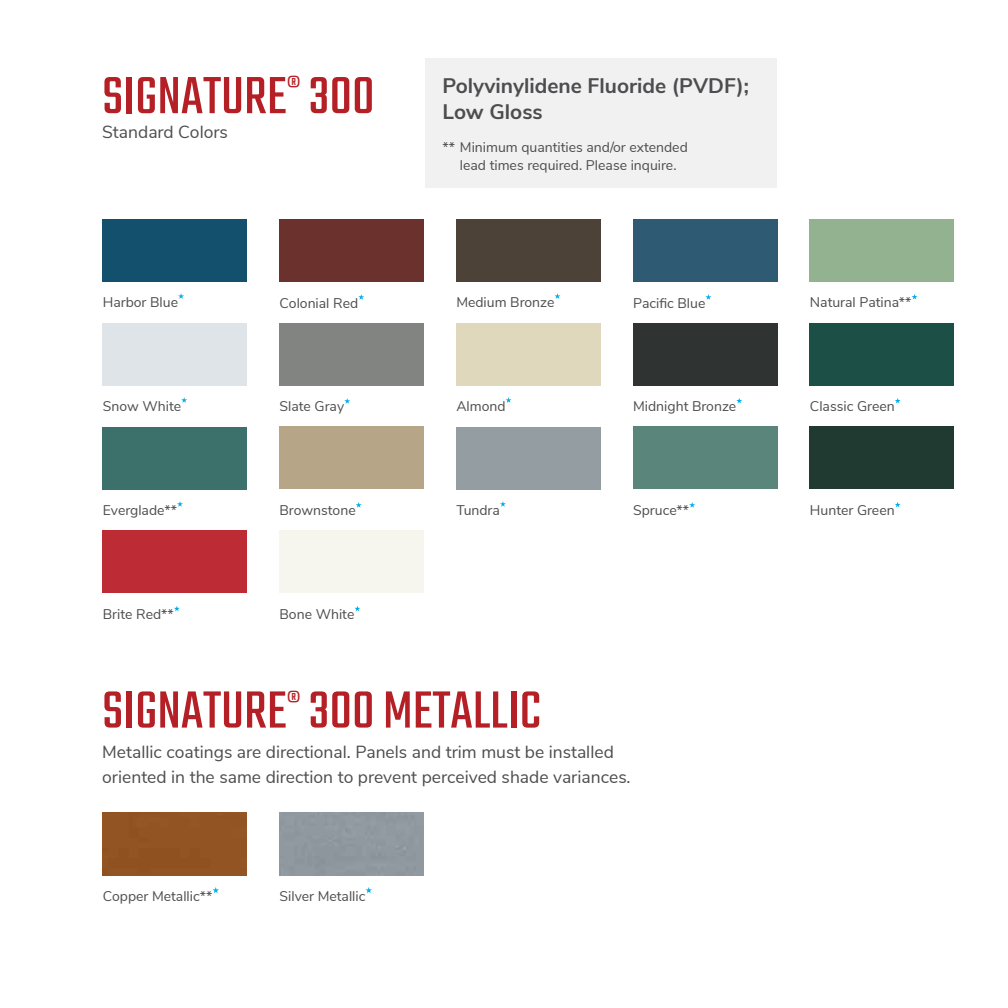
<style>
.page{position:relative;width:1008px;height:1008px;background:#fff}
.page>*{position:absolute;margin:0;border:0;box-sizing:border-box;transform-origin:0 0}
.t1{font:57.75px "Teko";color:#b42025}
.t2{font:700 21px/26.2px "Nunito Sans";color:#4d4d4f}
.t3{font:17.5px/24.5px "Nunito Sans";color:#4d4d4f}
.t4{font:14px/17.5px "Nunito Sans";color:#4d4d4f;text-align:center}
</style>
<div class="page">
<div style="left:425px;top:58px;width:352px;height:130px;background:#f1f1f2"></div>
<div style="left:280px;top:219px;width:144px;height:63px;background:#6b322d"></div>
<svg style="left:358px;top:294px;width:6px;height:6px"></svg>
<div style="left:456px;top:219px;width:144px;height:63px;background:#4d4238"></div>
<svg style="left:555px;top:293px;width:5px;height:6px"></svg>
<div style="left:633px;top:219px;width:144px;height:63px;background:#2e5b73"></div>
<svg style="left:705px;top:294px;width:6px;height:6px"></svg>
<div style="left:810px;top:219px;width:144px;height:63px;background:#93b28f"></div>
<svg style="left:912px;top:294px;width:6px;height:6px"></svg>
<div style="left:103px;top:219px;width:144px;height:63px;background:#12506d"></div>
<svg style="left:178px;top:293px;width:6px;height:6px"></svg>
<div style="left:280px;top:323px;width:144px;height:63px;background:#828482"></div>
<svg style="left:344px;top:398px;width:6px;height:6px"></svg>
<div style="left:456px;top:323px;width:144px;height:63px;background:#dfd8bd"></div>
<svg style="left:506px;top:397px;width:6px;height:6px"></svg>
<div style="left:633px;top:323px;width:144px;height:63px;background:#2f3433"></div>
<svg style="left:736px;top:398px;width:6px;height:5px"></svg>
<div style="left:810px;top:323px;width:144px;height:63px;background:#1c5047"></div>
<svg style="left:895px;top:398px;width:6px;height:5px"></svg>
<div style="left:103px;top:323px;width:144px;height:63px;background:#dfe4e8"></div>
<svg style="left:181px;top:397px;width:6px;height:6px"></svg>
<div style="left:280px;top:530px;width:144px;height:63px;background:#f6f5ee"></div>
<svg style="left:354px;top:606px;width:6px;height:5px"></svg>
<svg style="left:174px;top:606px;width:6px;height:5px"></svg>
<div style="left:103px;top:530px;width:144px;height:63px;background:#bd2c34"></div>
<div style="left:280px;top:426px;width:144px;height:63px;background:#b7a587"></div>
<svg style="left:356px;top:502px;width:6px;height:6px"></svg>
<div style="left:456px;top:427px;width:144px;height:63px;background:#939da2"></div>
<svg style="left:500px;top:501px;width:6px;height:6px"></svg>
<div style="left:633px;top:426px;width:144px;height:63px;background:#59857b"></div>
<svg style="left:689px;top:502px;width:6px;height:6px"></svg>
<div style="left:810px;top:426px;width:144px;height:63px;background:#203931"></div>
<svg style="left:895px;top:502px;width:6px;height:5px"></svg>
<div style="left:103px;top:427px;width:144px;height:63px;background:#3b706b"></div>
<svg style="left:177px;top:501px;width:6px;height:6px"></svg>
<svg style="left:365px;top:887px;width:7px;height:6px"></svg>
<svg style="left:212px;top:887px;width:7px;height:6px"></svg>
<div style="left:103px;top:812px;width:144px;height:63px;background:#925423"></div>
<h1 class="t1" style="left:102px;top:63px;width:274px">SIGNATURE<sup>®</sup> 300</h1>
<p class="t3" style="left:102px;top:118px;width:127px">Standard Colors</p>
<h2 class="t2" style="left:442px;top:71px;width:308px">Polyvinylidene Fluoride (PVDF);<br>Low Gloss</h2>
<p class="t4" style="left:442px;top:138px;width:247px">** Minimum quantities and/or extended lead times required. Please inquire.</p>
<p class="t4" style="left:103px;top:292px;width:77px">Harbor Blue</p>
<p class="t4" style="left:280px;top:293px;width:80px">Colonial Red</p>
<p class="t4" style="left:456px;top:292px;width:100px">Medium Bronze</p>
<p class="t4" style="left:633px;top:293px;width:74px">Pacific Blue</p>
<p class="t4" style="left:810px;top:293px;width:103px">Natural Patina**</p>
<p class="t4" style="left:103px;top:396px;width:80px">Snow White</p>
<p class="t4" style="left:280px;top:397px;width:66px">Slate Gray</p>
<p class="t4" style="left:456px;top:396px;width:51px">Almond</p>
<p class="t4" style="left:633px;top:397px;width:105px">Midnight Bronze</p>
<p class="t4" style="left:810px;top:397px;width:86px">Classic Green</p>
<p class="t4" style="left:103px;top:500px;width:76px">Everglade**</p>
<p class="t4" style="left:280px;top:501px;width:78px">Brownstone</p>
<p class="t4" style="left:456px;top:500px;width:45px">Tundra</p>
<p class="t4" style="left:633px;top:501px;width:58px">Spruce**</p>
<p class="t4" style="left:810px;top:501px;width:86px">Hunter Green</p>
<p class="t4" style="left:103px;top:605px;width:73px">Brite Red**</p>
<p class="t4" style="left:280px;top:605px;width:76px">Bone White</p>
<h1 class="t1" style="left:102px;top:678px;width:441px">SIGNATURE<sup>®</sup> 300 METALLIC</h1>
<p class="t3" style="left:102px;top:739px;width:530px">Metallic coatings are directional. Panels and trim must be installed oriented in the same direction to prevent perceived shade variances.</p>
<p class="t4" style="left:103px;top:887px;width:111px">Copper Metallic**</p>
<p class="t4" style="left:280px;top:887px;width:87px">Silver Metallic</p>
</div>
